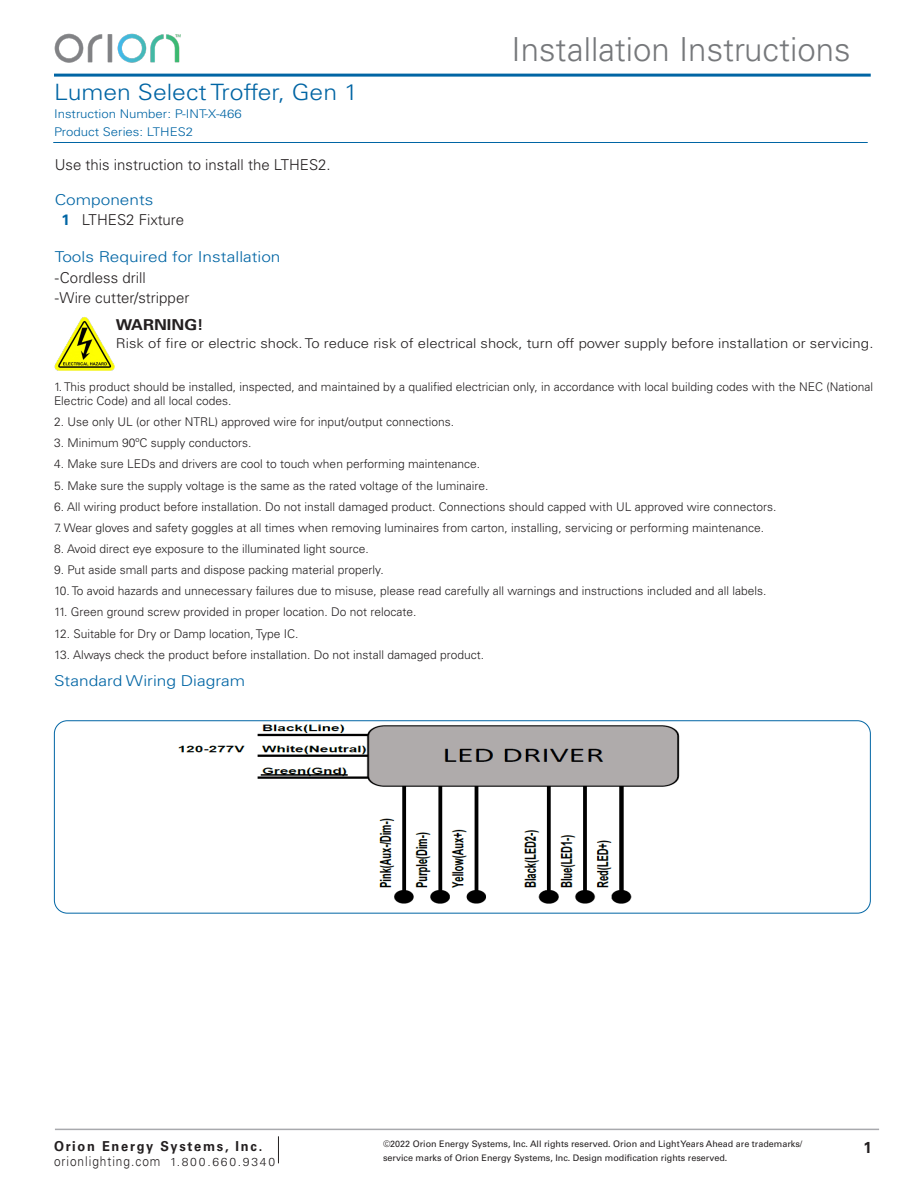
<style>
.page{position:relative;width:918px;height:1188px;background:#fff}
.page>*{position:absolute;margin:0;border:0;box-sizing:border-box;transform-origin:0 0}
.t1{font:300 33px "Univers LT Std";color:#76787b}
.t2{font:300 22.5px "Univers LT Std";color:#0065a4;scale:1.1 1}
.t3{font:700 15.9px "Univers LT Std";color:#231f20;scale:.94 1}
.subhead{font:300 15px "Univers LT Std";color:#231f20}
.subhead-2{font:300 15px "Univers LT Std";color:#0065a4;scale:1.15 1}
.t4{font:700 15px "Univers LT Std";color:#231f20;scale:1.1 1}
.t5{font:700 13.65px "Univers LT Std";letter-spacing:.14em;color:#231f20;scale:.94 1}
.t6{font:300 13.5px "Univers LT Std";color:#231f20;scale:1.1 1}
.t7{font:300 13.5px "Univers LT Std";letter-spacing:.08em;color:#231f20;scale:.88 1}
.t8{font:300 12px/14.4px "Univers LT Std";color:#231f20}
.t9{font:300 12px/18px "Univers LT Std";color:#0065a4;scale:1.1 1}
.Textbook_Header_Even{font:9px/13.5px "Univers LT Std";color:#231f20}
.s1{font-weight:700;color:#0065a4}
.s2{font-size:11.55px}
</style>
<div class="page">
<svg style="left:278px;top:1136px;width:1px;height:27px"></svg>
<hr style="left:55px;top:1129px;width:824px;height:1px;background:#a8a9ad">
<hr style="left:54px;top:74px;width:817px;height:3px;background:#0065a4">
<img style="left:54px;top:33px;width:127px;height:30px">
<hr style="left:53px;top:142px;width:815px;height:1px;background:#0065a4">
<img style="left:178px;top:724px;width:502px;height:180px">
<div style="left:54px;top:720px;width:817px;height:194px;border:1px solid #0065a4;border-radius:13px"></div>
<img style="left:54px;top:317px;width:60px;height:54px">
<p class="t2" style="left:54px;top:79px;width:278px">Lumen Select Troffer, Gen 1</p>
<p class="t9" style="left:54px;top:105px;width:172px">Instruction Number: P-INT-X-466<br>Product Series: LTHES2</p>
<p class="subhead" style="left:55px;top:155px;width:278px">Use this instruction to install the LTHES2.</p>
<p class="subhead-2" style="left:55px;top:191px;width:87px">Components</p>
<p class="subhead" style="left:62px;top:210px;width:124px"><span class="s1">1</span> LTHES2 Fixture</p>
<p class="subhead-2" style="left:55px;top:248px;width:198px">Tools Required for Installation</p>
<p class="subhead" style="left:55px;top:269px;width:92px">-Cordless drill</p>
<p class="subhead" style="left:55px;top:288px;width:136px">-Wire cutter/stripper</p>
<h1 class="t1" style="left:512px;top:29px;width:341px">Installation Instructions</h1>
<p class="t4" style="left:116px;top:316px;width:81px">WARNING!</p>
<p class="t6" style="left:116px;top:335px;width:690px">Risk of fire or electric shock. To reduce risk of electrical shock, turn off power supply before installation or servicing.</p>
<p class="t8" style="left:54px;top:379px;width:821px">1. This product should be installed, inspected, and maintained by a qualified electrician only, in accordance with local building codes with the NEC (National<br>Electric Code) and all local codes.</p>
<p class="t8" style="left:54px;top:415px;width:402px">2. Use only UL (or other NTRL) approved wire for input/output connections.</p>
<p class="t8" style="left:54px;top:436px;width:199px">3. Minimum 90ºC supply conductors.</p>
<p class="t8" style="left:54px;top:457px;width:428px">4. Make sure LEDs and drivers are cool to touch when performing maintenance.</p>
<p class="t8" style="left:54px;top:478px;width:436px">5. Make sure the supply voltage is the same as the rated voltage of the luminaire.</p>
<p class="t8" style="left:54px;top:499px;width:724px">6. All wiring product before installation. Do not install damaged product. Connections should capped with UL approved wire connectors.</p>
<p class="t8" style="left:54px;top:520px;width:712px">7. Wear gloves and safety goggles at all times when removing luminaires from carton, installing, servicing or performing maintenance.</p>
<p class="t8" style="left:54px;top:542px;width:316px">8. Avoid direct eye exposure to the illuminated light source.</p>
<p class="t8" style="left:54px;top:563px;width:331px">9. Put aside small parts and dispose packing material properly.</p>
<p class="t8" style="left:54px;top:584px;width:714px">10. To avoid hazards and unnecessary failures due to misuse, please read carefully all warnings and instructions included and all labels.</p>
<p class="t8" style="left:54px;top:605px;width:364px">11. Green ground screw provided in proper location. Do not relocate.</p>
<p class="t8" style="left:54px;top:626px;width:246px">12. Suitable for Dry or Damp location, Type IC.</p>
<p class="t8" style="left:54px;top:647px;width:432px">13. Always check the product before installation. Do not install damaged product.</p>
<p class="subhead-2" style="left:54px;top:672px;width:168px">Standard Wiring Diagram</p>
<p class="t5" style="left:54px;top:1138px;width:223px">Orion Energy Systems, Inc.</p>
<p class="t7" style="left:54px;top:1153px;width:253px">orionlighting.com <span class="s2">1.800.660.9340</span></p>
<p class="Textbook_Header_Even" style="left:383px;top:1137px;width:421px">©2022 Orion Energy Systems, Inc. All rights reserved. Orion and Light Years Ahead are trademarks/ service marks of Orion Energy Systems, Inc. Design modification rights reserved.</p>
<h3 class="t3" style="left:863px;top:1138px;width:10px">1</h3>
</div>
